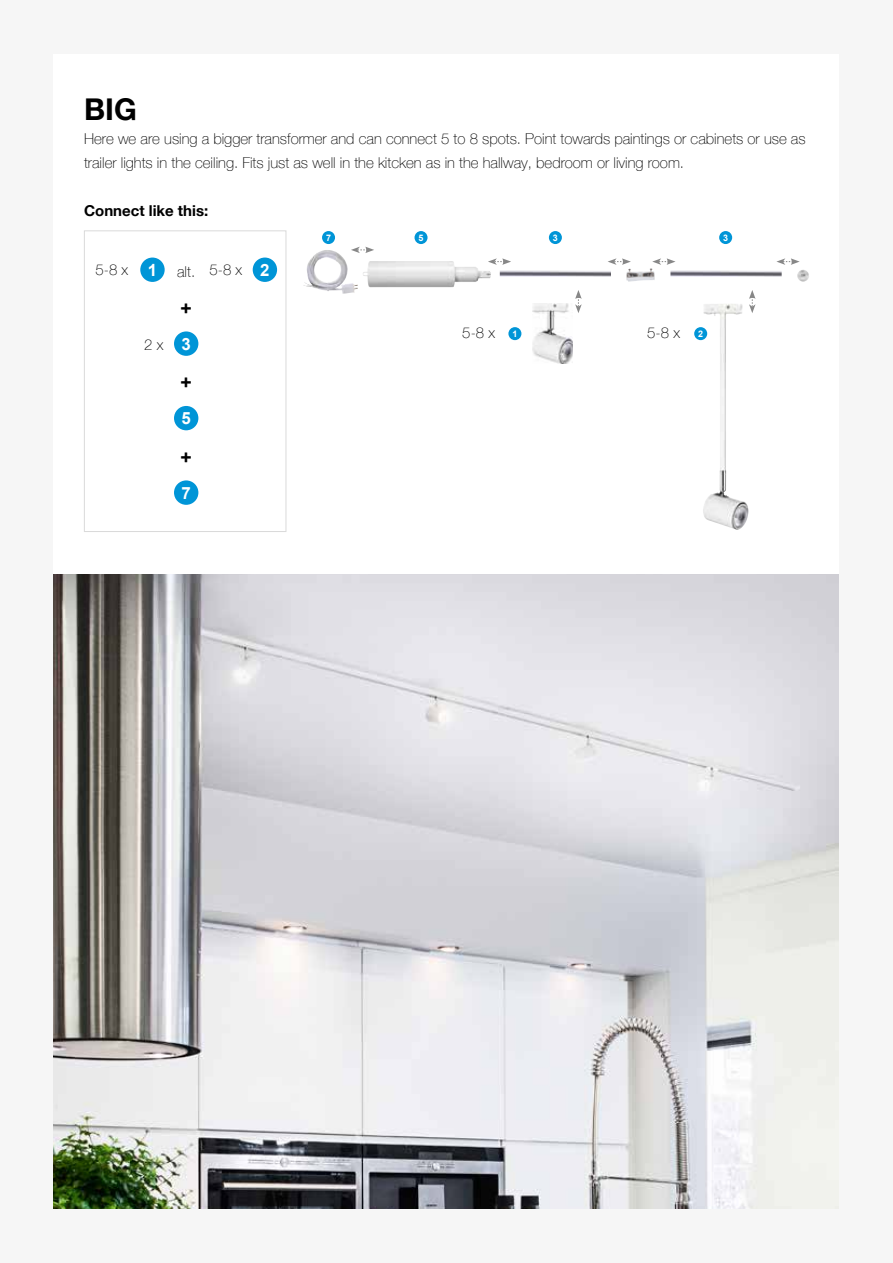
<style>
.page{position:relative;width:893px;height:1263px;background:#f6f6f6}
.page>*{position:absolute;margin:0;border:0;box-sizing:border-box;transform-origin:0 0}
.t1{font:700 30px "Helvetica Neue";color:#000}
.t2{font:700 19.5px "Neo Sans Std";color:#000}
.t3{font:700 16.8px "Arial";color:#fff}
.t4{font:100 15px/24px "Helvetica Neue";color:#000}
.t5{font:700 15px "Helvetica Neue";color:#000}
.t6{font:700 9px "Arial";color:#fff}
.s1{font-family:"Arial";font-weight:700;font-size:16.8px;color:#fff}
.s2{font-family:"Arial";font-weight:700;font-size:9px;color:#fff}
</style>
<div class="page">
<div style="left:53px;top:54px;width:786px;height:1155px;background:#fff"></div>
<img style="left:53px;top:574px;width:786px;height:635px">
<div style="left:508px;top:327px;width:13px;height:13px;background:#0095d7;border-radius:50%"></div>
<div style="left:549px;top:231px;width:13px;height:13px;background:#0095d7;border-radius:50%"></div>
<div style="left:719px;top:231px;width:13px;height:13px;background:#0095d7;border-radius:50%"></div>
<div style="left:414px;top:231px;width:13px;height:13px;background:#0095d7;border-radius:50%"></div>
<div style="left:322px;top:231px;width:13px;height:13px;background:#0095d7;border-radius:50%"></div>
<svg style="left:490px;top:258px;width:21px;height:7px"></svg>
<svg style="left:351px;top:247px;width:23px;height:6px"></svg>
<svg style="left:608px;top:258px;width:23px;height:7px"></svg>
<svg style="left:652px;top:258px;width:23px;height:7px"></svg>
<svg style="left:776px;top:258px;width:33px;height:24px"></svg>
<div style="left:694px;top:327px;width:13px;height:13px;background:#0095d7;border-radius:50%"></div>
<svg style="left:749px;top:290px;width:6px;height:23px"></svg>
<svg style="left:575px;top:290px;width:7px;height:23px"></svg>
<img style="left:626px;top:268px;width:29px;height:14px">
<img style="left:303px;top:250px;width:55px;height:44px">
<div style="left:84px;top:231px;width:202px;height:301px;background:#fff;border:1px solid #dadada"></div>
<div style="left:174px;top:331px;width:24px;height:25px;background:#0095d7;border-radius:50%"></div>
<div style="left:174px;top:406px;width:24px;height:24px;background:#0095d7;border-radius:50%"></div>
<div style="left:174px;top:480px;width:24px;height:25px;background:#0095d7;border-radius:50%"></div>
<div style="left:253px;top:258px;width:24px;height:24px;background:#0095d7;border-radius:50%"></div>
<div style="left:140px;top:258px;width:25px;height:24px;background:#0095d7;border-radius:50%"></div>
<img style="left:363px;top:261px;width:128px;height:26px">
<img style="left:532px;top:303px;width:40px;height:61px">
<img style="left:703px;top:304px;width:38px;height:193px">
<img style="left:500px;top:270px;width:111px;height:7px">
<img style="left:670px;top:270px;width:112px;height:7px">
<h1 class="t1" style="left:84px;top:86px;width:54px">BIG</h1>
<p class="t4" style="left:84px;top:127px;width:723px">Here we are using a bigger transformer and can connect 5 to 8 spots. Point towards paintings or cabinets or use as trailer lights in the ceiling. Fits just as well in the kitcken as in the hallway, bedroom or living room.</p>
<p class="t5" style="left:84px;top:199px;width:126px">Connect like this:</p>
<p class="t4" style="left:95px;top:258px;width:148px">5-8 x <span class="s1">1</span> alt. 5-8 x</p>
<p class="t4" style="left:144px;top:332px;width:21px">2 x</p>
<h2 class="t2" style="left:180px;top:296px;width:14px">+</h2>
<p class="t3" style="left:181px;top:333px;width:11px">3</p>
<h2 class="t2" style="left:180px;top:370px;width:14px">+</h2>
<p class="t3" style="left:181px;top:407px;width:11px">5</p>
<h2 class="t2" style="left:180px;top:445px;width:14px">+</h2>
<p class="t3" style="left:181px;top:482px;width:11px">7</p>
<p class="t3" style="left:260px;top:259px;width:11px">2</p>
<p class="t6" style="left:326px;top:232px;width:7px">7</p>
<p class="t6" style="left:418px;top:232px;width:7px">5</p>
<p class="t6" style="left:553px;top:232px;width:7px">3</p>
<p class="t6" style="left:723px;top:232px;width:7px">3</p>
<p class="t4" style="left:462px;top:321px;width:34px">5-8 x</p>
<p class="t4" style="left:647px;top:321px;width:57px">5-8 x <span class="s2">2</span></p>
<p class="t6" style="left:512px;top:328px;width:7px">1</p>
</div>
